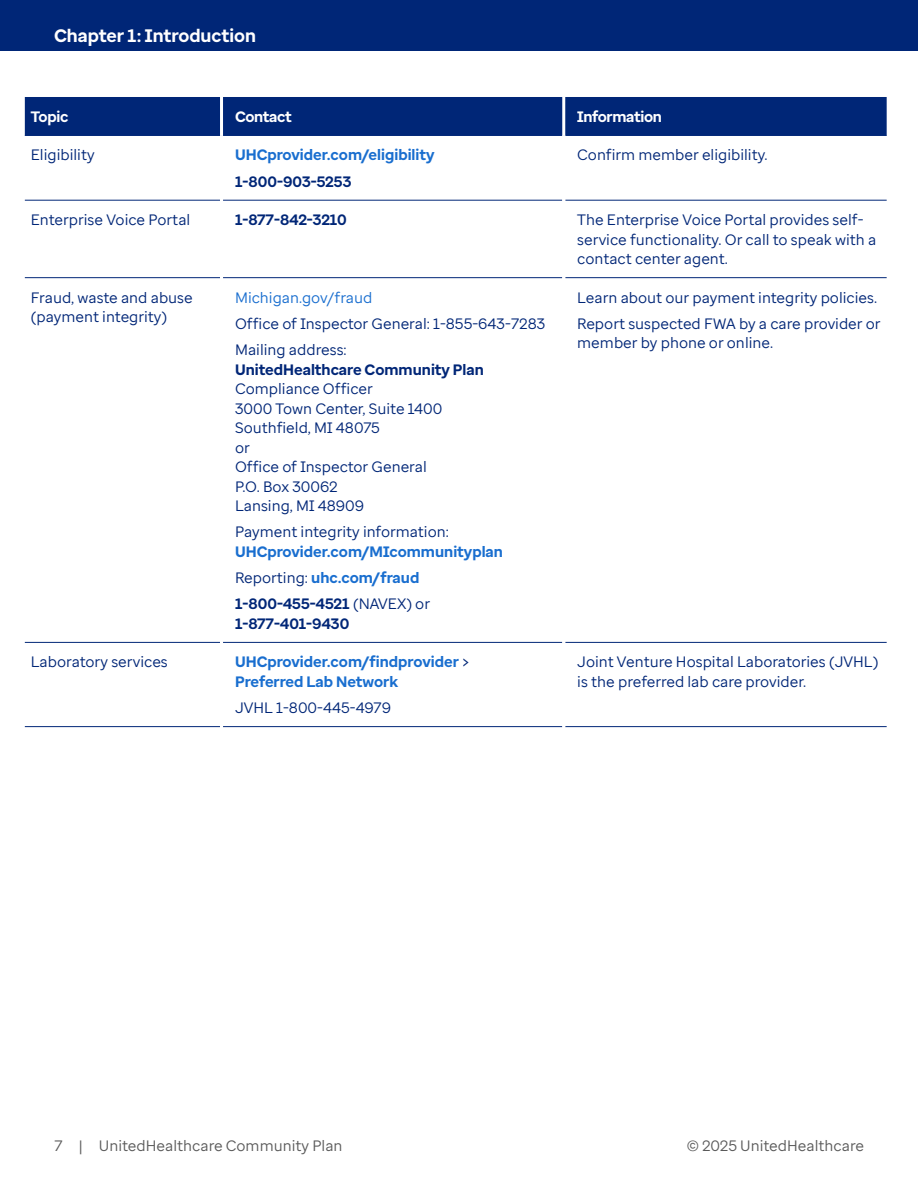
<style>
.page{position:relative;width:918px;height:1188px;background:#fff}
.page>*{position:absolute;margin:0;border:0;box-sizing:border-box;transform-origin:0 0}
.t1{font:700 18px "Enterprise Sans";color:#fff}
.Body{font:15px/19.5px "Enterprise Sans";color:#002677}
.Body-2{font:700 15px/19.5px "Enterprise Sans";color:#196ecf}
.Body-3{font:700 15px/19.5px "Enterprise Sans";color:#002677}
.t2{font:15px "Enterprise Sans";color:#5a5a5a}
.t3{font:700 15px "Enterprise Sans";letter-spacing:-.02em;color:#fff}
.Body-4{font:15px "Enterprise Sans";color:#196ecf}
.s1{font-weight:700}
.s2{font-weight:400;color:#002677}
.s3{font-weight:400}
</style>
<div class="page">
<div style="left:0;top:0;width:918px;height:51px;background:#002677"></div>
<div style="left:25px;top:97px;width:862px;height:38px;background:#002677"></div>
<svg style="left:25px;top:199px;width:862px;height:443px"></svg>
<hr style="left:25px;top:135px;width:195px;height:1px;background:#002677">
<hr style="left:223px;top:135px;width:339px;height:1px;background:#002677">
<hr style="left:565px;top:135px;width:322px;height:1px;background:#002677">
<hr style="left:25px;top:200px;width:195px;height:1px;background:#002677">
<hr style="left:223px;top:200px;width:339px;height:1px;background:#002677">
<hr style="left:565px;top:200px;width:322px;height:1px;background:#002677">
<hr style="left:25px;top:277px;width:195px;height:1px;background:#002677">
<hr style="left:223px;top:277px;width:339px;height:1px;background:#002677">
<hr style="left:565px;top:277px;width:322px;height:1px;background:#002677">
<hr style="left:25px;top:642px;width:195px;height:1px;background:#002677">
<hr style="left:223px;top:642px;width:339px;height:1px;background:#002677">
<hr style="left:565px;top:642px;width:322px;height:1px;background:#002677">
<hr style="left:25px;top:726px;width:195px;height:1px;background:#002677">
<hr style="left:223px;top:726px;width:339px;height:1px;background:#002677">
<hr style="left:565px;top:726px;width:322px;height:1px;background:#002677">
<hr style="left:220px;top:135px;width:3px;height:65px;background:#fff">
<hr style="left:562px;top:135px;width:3px;height:65px;background:#fff">
<hr style="left:220px;top:200px;width:3px;height:78px;background:#fff">
<hr style="left:562px;top:200px;width:3px;height:78px;background:#fff">
<hr style="left:220px;top:278px;width:3px;height:364px;background:#fff">
<hr style="left:562px;top:278px;width:3px;height:364px;background:#fff">
<hr style="left:220px;top:97px;width:3px;height:38px;background:#fff">
<hr style="left:562px;top:97px;width:3px;height:38px;background:#fff">
<p class="t1" style="left:54px;top:24px;width:204px">Chapter 1: Introduction</p>
<p class="t3" style="left:31px;top:107px;width:39px">Topic</p>
<p class="t3" style="left:235px;top:107px;width:58px">Contact</p>
<p class="t3" style="left:577px;top:107px;width:86px">Information</p>
<p class="Body" style="left:31px;top:145px;width:65px">Eligibility</p>
<p class="Body-2" style="left:235px;top:145px;width:201px">UHCprovider.com/eligibility</p>
<p class="Body-3" style="left:235px;top:172px;width:118px">1-800-903-5253</p>
<p class="Body" style="left:577px;top:145px;width:192px">Confirm member eligibility.</p>
<p class="Body" style="left:31px;top:210px;width:161px">Enterprise Voice Portal</p>
<p class="Body-3" style="left:235px;top:210px;width:113px">1-877-842-3210</p>
<p class="Body" style="left:577px;top:210px;width:301px">The Enterprise Voice Portal provides self&shy;service functionality. Or call to speak with a contact center agent.</p>
<p class="Body" style="left:31px;top:287px;width:163px">Fraud, waste and abuse (payment integrity)</p>
<p class="Body-4" style="left:235px;top:288px;width:139px">Michigan.gov/fraud</p>
<p class="Body" style="left:577px;top:287px;width:301px">Learn about our payment integrity policies.</p>
<p class="Body" style="left:577px;top:314px;width:305px">Report suspected FWA by a care provider or member by phone or online.</p>
<p class="Body" style="left:235px;top:314px;width:312px">Office of Inspector General: 1-855-643-7283</p>
<p class="Body" style="left:235px;top:340px;width:250px">Mailing address:<br><span class="s1">UnitedHealthcare Community Plan<br></span>Compliance Officer<br>3000 Town Center, Suite 1400<br>Southfield, MI 48075<br>or<br>Office of Inspector General<br>P.O. Box 30062<br>Lansing, MI 48909</p>
<p class="Body-2" style="left:235px;top:522px;width:270px"><span class="s2">Payment integrity information:<br></span>UHCprovider.com/MIcommunityplan</p>
<p class="Body-2" style="left:235px;top:568px;width:186px"><span class="s2">Reporting:</span> uhc.com/fraud</p>
<p class="Body-3" style="left:235px;top:594px;width:197px">1-800-455-4521 <span class="s3">(NAVEX) or<br></span>1-877-401-9430</p>
<p class="Body" style="left:31px;top:652px;width:139px">Laboratory services</p>
<p class="Body-2" style="left:235px;top:652px;width:235px">UHCprovider.com/findprovider <span class="s2">&gt;<br></span>Preferred Lab Network</p>
<p class="Body" style="left:235px;top:698px;width:157px">JVHL 1-800-445-4979</p>
<p class="Body" style="left:577px;top:652px;width:303px">Joint Venture Hospital Laboratories (JVHL) is the preferred lab care provider.</p>
<p class="t2" style="left:54px;top:1136px;width:290px">7 | UnitedHealthcare Community Plan</p>
<p class="t2" style="left:687px;top:1136px;width:179px">© 2025 UnitedHealthcare</p>
</div>
